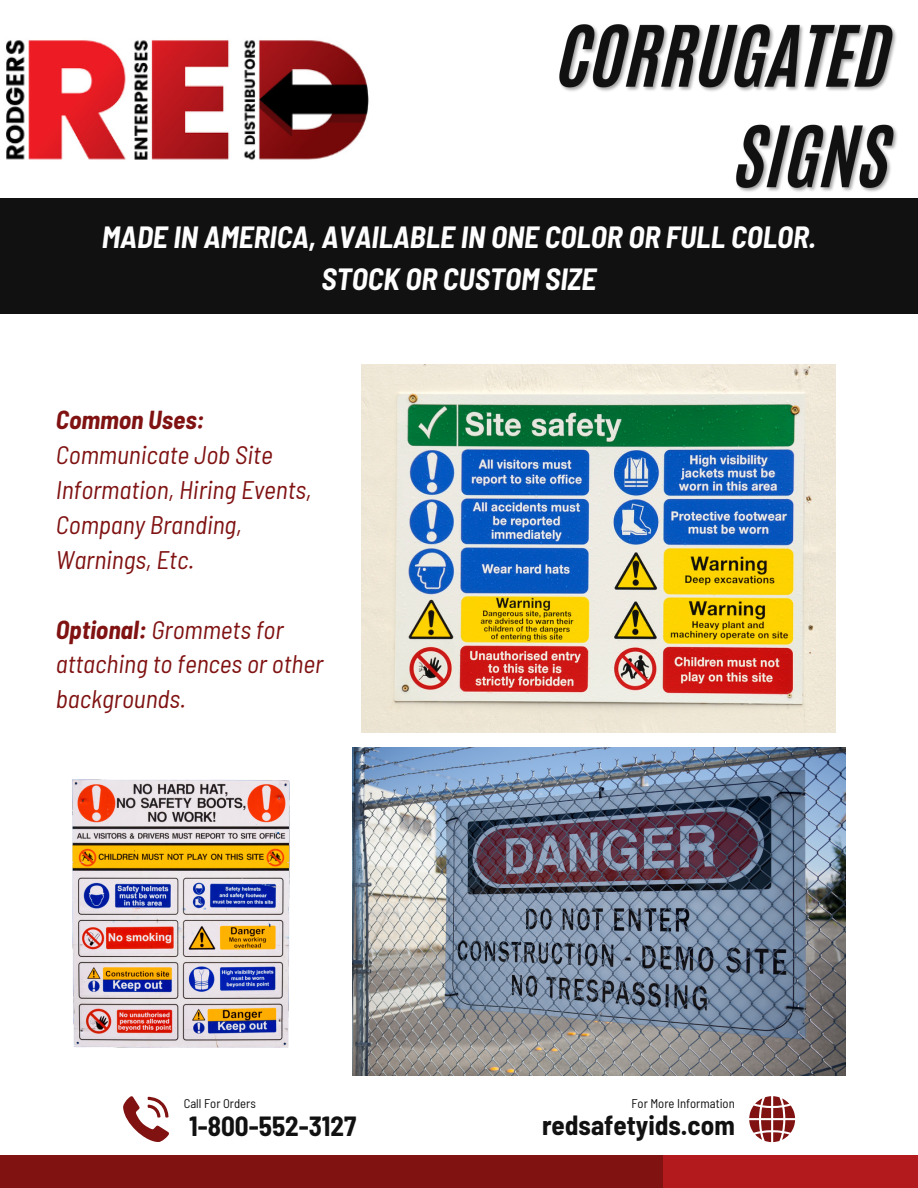
<style>
.page{position:relative;width:918px;height:1188px;background:#fff}
.page>*{position:absolute;margin:0;border:0;box-sizing:border-box;transform-origin:0 0}
.t1{font:italic 700 semi-condensed 30px/41.7px "Barlow";color:#fefefe;text-align:center}
.t2{font:700 semi-condensed 27.15px "Barlow";color:#111}
.t3{font:italic semi-condensed 25.5px/34.8px "Barlow";color:#801212}
.t4{font:semi-condensed 12.75px "Barlow";color:#111}
.s1{font-weight:700}
</style>
<div class="page">
<div style="left:0;top:1155px;width:680px;height:33px;background:#801212"></div>
<div style="left:663px;top:1155px;width:255px;height:33px;background:#b31a1e"></div>
<div style="left:0;top:199px;width:918px;height:115px;background:#111"></div>
<svg style="left:123px;top:1103px;width:46px;height:39px"></svg>
<svg style="left:749px;top:1096px;width:46px;height:46px"></svg>
<img style="left:6px;top:40px;width:363px;height:120px">
<img style="left:361px;top:364px;width:475px;height:368px">
<img style="left:72px;top:779px;width:218px;height:324px">
<img style="left:353px;top:747px;width:492px;height:329px">
<img style="left:552px;top:24px;width:352px;height:175px">
<p class="t1" style="left:102px;top:215px;width:716px">MADE IN AMERICA, AVAILABLE IN ONE COLOR OR FULL COLOR.<br>STOCK OR CUSTOM SIZE</p>
<p class="t3" style="left:56px;top:402px;width:257px"><span class="s1">Common Uses:<br></span>Communicate Job Site<br>Information, Hiring Events,<br>Company Branding,<br>Warnings, Etc.</p>
<p class="t3" style="left:56px;top:611px;width:269px"><span class="s1">Optional:</span> Grommets for attaching to fences or other backgrounds.</p>
<h4 class="t4" style="left:184px;top:1095px;width:74px">Call For Orders</h4>
<p class="t4" style="left:631px;top:1095px;width:105px">For More Information</p>
<p class="t2" style="left:189px;top:1109px;width:169px">1-800-552-3127</p>
<p class="t2" style="left:542px;top:1107px;width:194px">redsafetyids.com</p>
</div>
